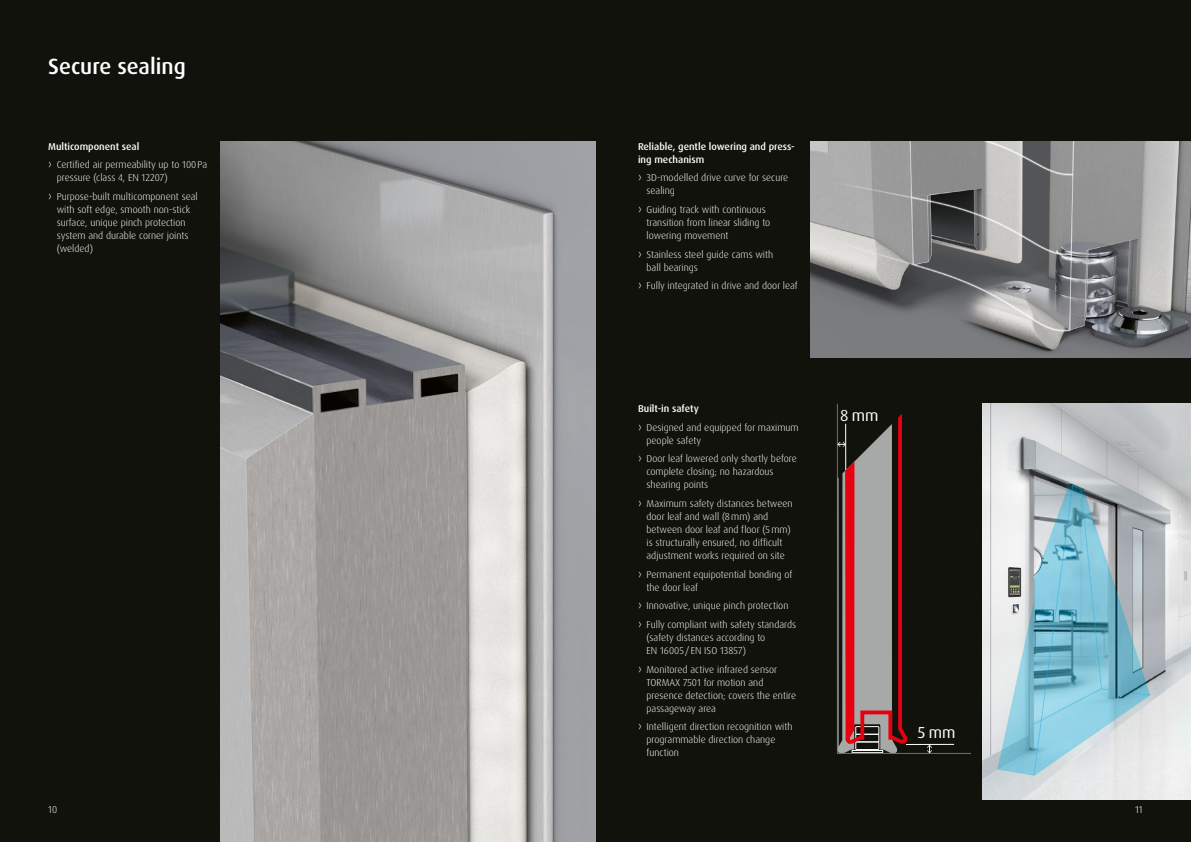
<style>
.page{position:relative;width:1191px;height:842px;background:#12120d}
.page>*{position:absolute;margin:0;border:0;box-sizing:border-box;transform-origin:0 0}
.t1{font:500 22px "Dax Pro";color:#fff}
.t2{font:16px "Dax Pro";color:#fff}
.t3{font:300 10px/13px "Dax Pro";color:#fff}
.t4{font:500 10px/13px "Dax Pro";color:#fff}
.s1{font-weight:500}
.s2{font-size:13px}
</style>
<div class="page">
<img style="left:810px;top:142px;width:381px;height:215px">
<img style="left:220px;top:142px;width:375px;height:700px">
<img style="left:982px;top:404px;width:209px;height:395px">
<hr style="left:906px;top:744px;width:48px;height:1px;background:#fff">
<svg style="left:927px;top:745px;width:5px;height:8px"></svg>
<svg style="left:837px;top:414px;width:72px;height:340px"></svg>
<h1 class="t1" style="left:48px;top:52px;width:139px">Secure sealing</h1>
<p class="t3" style="left:48px;top:137px;width:161px;line-height:18.7px"><span class="s1">Multicomponent seal<br></span><span class="s2">›</span> Certified air permeability up to 100Pa</p>
<p class="t3" style="left:48px;top:168px;width:151px;line-height:18.7px;text-indent:9px">pressure (class 4, EN 12207)<br><span class="s2">›</span> Purpose-built multicomponent seal</p>
<p class="t3" style="left:57px;top:203px;width:135px">with soft edge, smooth non-stick surface, unique pinch protection system and durable corner joints (welded)</p>
<p class="t4" style="left:638px;top:140px;width:158px">Reliable, gentle lowering and press&shy;ing mechanism</p>
<p class="t3" style="left:646px;top:171px;width:143px;text-indent:-9px"><span class="s2">›</span> 3D-modelled drive curve for secure sealing</p>
<p class="t3" style="left:646px;top:203px;width:125px;text-indent:-9px"><span class="s2">›</span> Guiding track with continuous transition from linear sliding to lowering movement</p>
<p class="t3" style="left:646px;top:248px;width:128px;text-indent:-9px"><span class="s2">›</span> Stainless steel guide cams with ball bearings</p>
<p class="t3" style="left:638px;top:279px;width:161px"><span class="s2">›</span> Fully integrated in drive and door leaf</p>
<p class="t3" style="left:638px;top:399px;width:162px;line-height:18.7px"><span class="s1">Built-in safety<br></span><span class="s2">›</span> Designed and equipped for maximum</p>
<p class="t3" style="left:638px;top:431px;width:160px;line-height:18.7px;text-indent:9px">people safety<br><span class="s2">›</span> Door leaf lowered only shortly before</p>
<p class="t3" style="left:646px;top:465px;width:129px">complete closing; no hazardous shearing points</p>
<p class="t3" style="left:646px;top:497px;width:148px;text-indent:-9px"><span class="s2">›</span> Maximum safety distances between door leaf and wall (8mm) and between door leaf and floor (5mm) is structurally ensured, no difficult adjustment works required on site</p>
<p class="t3" style="left:646px;top:568px;width:147px;text-indent:-9px"><span class="s2">›</span> Permanent equipotential bonding of the door leaf</p>
<p class="t3" style="left:638px;top:596px;width:160px;line-height:18.7px"><span class="s2">›</span> Innovative, unique pinch protection<br><span class="s2">›</span> Fully compliant with safety standards</p>
<p class="t3" style="left:646px;top:631px;width:120px">(safety distances according to<br>EN 16005/ EN ISO 13857)</p>
<p class="t3" style="left:646px;top:663px;width:151px;text-indent:-9px"><span class="s2">›</span> Monitored active infrared sensor<br>TORMAX 7501 for motion and presence detection; covers the entire passageway area</p>
<p class="t3" style="left:646px;top:720px;width:147px;text-indent:-9px"><span class="s2">›</span> Intelligent direction recognition with programmable direction change function</p>
<h2 class="t2" style="left:840px;top:405px;width:40px">8 mm</h2>
<h2 class="t2" style="left:918px;top:722px;width:39px">5 mm</h2>
<p class="t3" style="left:48px;top:803px;width:10px">10</p>
<p class="t3" style="left:1135px;top:803px;width:9px">11</p>
</div>
